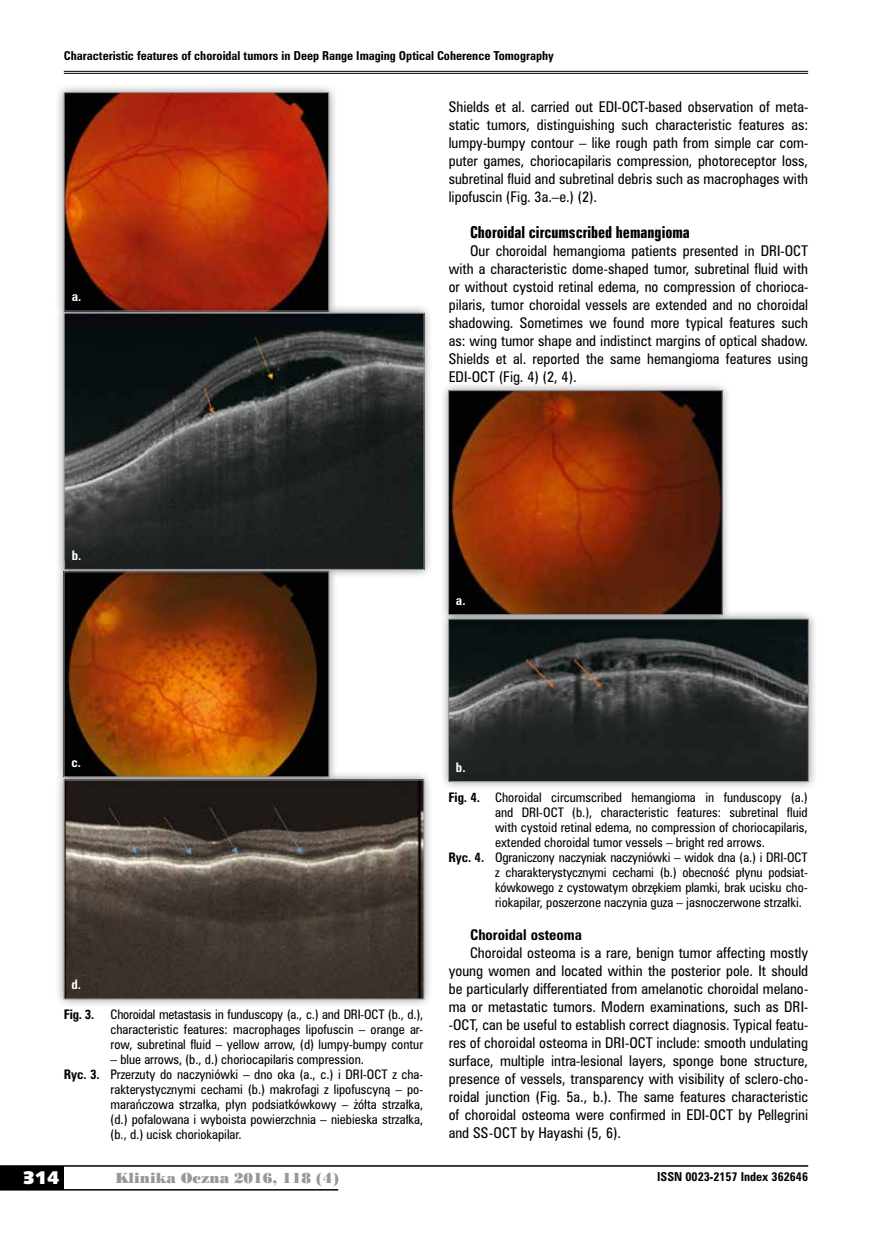
<style>
.page{position:relative;width:872px;height:1234px;background:#fff}
.page>*{position:absolute;margin:0;border:0;box-sizing:border-box;transform-origin:0 0}
.t1{font:18px "Humanst 531 U Blk PL";color:#fff}
.t2{font:15px "Zurich Bd X Cn PL";color:#000}
.t3{font:13.5px/18px "Zurich Cn PL";color:#000;text-align:justify}
.t4{font:13.5px "Poster Bodoni PL";color:#98989c}
.t5{font:700 13.5px "Zurich Cn PL";color:#000}
.t6{font:12px/15px "Zurich Cn PL";color:#000;text-align:justify}
.t7{font:700 12px "Zurich Cn PL";color:#fff}
.t8{font:700 12px "Zurich Cn PL";color:#000}
.t9{font:700 11.25px "Zurich Cn PL";color:#000}
.s1{font-weight:700}
</style>
<div class="page">
<div style="left:0;top:1165px;width:64px;height:24px;background:#000"></div>
<hr style="left:0;top:1164px;width:808px;height:2px;background:#000">
<hr style="left:0;top:1188px;width:338px;height:2px;background:#000">
<hr style="left:64px;top:71px;width:744px;height:1px;background:#000">
<hr style="left:64px;top:73px;width:744px;height:1px;background:#000">
<div style="left:55px;top:562px;width:283px;height:223px;background:#000;opacity:.45"></div>
<img style="left:66px;top:578px;width:261px;height:192px">
<div style="left:55px;top:770px;width:378px;height:238px;background:#000;opacity:.45"></div>
<img style="left:66px;top:781px;width:356px;height:215px">
<div style="left:64px;top:779px;width:360px;height:219px;border:1px solid #98989c"></div>
<div style="left:55px;top:83px;width:283px;height:237px;background:#000;opacity:.45"></div>
<img style="left:66px;top:94px;width:261px;height:210px">
<div style="left:64px;top:92px;width:265px;height:219px;border:1px solid #98989c"></div>
<div style="left:55px;top:304px;width:378px;height:274px;background:#000;opacity:.45"></div>
<img style="left:66px;top:315px;width:356px;height:252px">
<div style="left:64px;top:313px;width:360px;height:256px;border:1px solid #98989c"></div>
<div style="left:439px;top:381px;width:292px;height:243px;background:#000;opacity:.45"></div>
<img style="left:450px;top:392px;width:270px;height:217px">
<div style="left:448px;top:390px;width:274px;height:224px;border:1px solid #98989c"></div>
<div style="left:439px;top:609px;width:378px;height:181px;background:#000;opacity:.45"></div>
<img style="left:450px;top:620px;width:356px;height:159px">
<div style="left:448px;top:618px;width:360px;height:163px;border:1px solid #98989c"></div>
<p class="t9" style="left:64px;top:48px;width:491px">Characteristic features of choroidal tumors in Deep Range Imaging Optical Coherence Tomography</p>
<p class="t3" style="left:449px;top:97px;width:361px">Shields et al. carried out EDI-OCT-based observation of meta&shy;static tumors, distinguishing such characteristic features as: lumpy-bumpy contour – like rough path from simple car com&shy;puter games, choriocapilaris compression, photoreceptor loss, subretinal fluid and subretinal debris such as macrophages with lipofuscin (Fig. 3a.–e.) (2).</p>
<p class="t2" style="left:470px;top:222px;width:221px">Choroidal circumscribed hemangioma</p>
<p class="t3" style="left:449px;top:241px;width:361px;text-indent:21px">Our choroidal hemangioma patients presented in DRI-OCT with a characteristic dome-shaped tumor, subretinal fluid with or without cystoid retinal edema, no compression of chorioca&shy;pilaris, tumor choroidal vessels are extended and no choroidal shadowing. Sometimes we found more typical features such as: wing tumor shape and indistinct margins of optical shadow.<br>Shields et al. reported the same hemangioma features using EDI-OCT (Fig. 4) (2, 4).</p>
<p class="t7" style="left:72px;top:288px;width:11px">a.</p>
<p class="t7" style="left:72px;top:547px;width:11px">b.</p>
<p class="t7" style="left:456px;top:592px;width:11px">a.</p>
<p class="t7" style="left:71px;top:754px;width:11px">c.</p>
<p class="t7" style="left:71px;top:976px;width:11px">d.</p>
<p class="t8" style="left:64px;top:1006px;width:32px">Fig. 3.</p>
<p class="t6" style="left:111px;top:1006px;width:314px">Choroidal metastasis in funduscopy (a., c.) and DRI-OCT (b., d.), characteristic features: macrophages lipofuscin – orange ar&shy;row, subretinal fluid – yellow arrow, (d) lumpy-bumpy contur</p>
<p class="t6" style="left:111px;top:1051px;width:255px">– blue arrows, (b., d.) choriocapilaris compression.</p>
<p class="t6" style="left:64px;top:1066px;width:361px"><span class="s1">Ryc. 3.</span> Przerzuty do naczyniówki – dno oka (a., c.) i DRI-OCT z cha-</p>
<p class="t6" style="left:111px;top:1081px;width:314px">rakterystycznymi cechami (b.) makrofagi z lipofuscyną – po-</p>
<p class="t6" style="left:111px;top:1096px;width:314px">marańczowa strzałka, płyn podsiatkówkowy – żółta strzałka,</p>
<p class="t6" style="left:111px;top:1111px;width:314px">(d.) pofalowana i wyboista powierzchnia – niebieska strzałka,</p>
<p class="t6" style="left:111px;top:1126px;width:133px">(b., d.) ucisk choriokapilar.</p>
<p class="t7" style="left:456px;top:759px;width:11px">b.</p>
<p class="t6" style="left:448px;top:789px;width:361px"><span class="s1">Fig. 4.</span> Choroidal circumscribed hemangioma in funduscopy (a.)</p>
<p class="t6" style="left:495px;top:804px;width:314px">and DRI-OCT (b.), characteristic features: subretinal fluid</p>
<p class="t6" style="left:495px;top:819px;width:314px">with cystoid retinal edema, no compression of choriocapilaris,</p>
<p class="t6" style="left:495px;top:834px;width:271px">extended choroidal tumor vessels – bright red arrows.</p>
<p class="t6" style="left:448px;top:849px;width:361px"><span class="s1">Ryc. 4.</span> Ograniczony naczyniak naczyniówki – widok dna (a.) i DRI-OCT</p>
<p class="t6" style="left:495px;top:864px;width:314px">z charakterystycznymi cechami (b.) obecność płynu podsiat-</p>
<p class="t6" style="left:495px;top:879px;width:314px">kówkowego z cystowatym obrzękiem plamki, brak ucisku cho-</p>
<p class="t6" style="left:495px;top:894px;width:308px">riokapilar, poszerzone naczynia guza – jasnoczerwone strzałki.</p>
<p class="t5" style="left:470px;top:925px;width:113px">Choroidal osteoma</p>
<p class="t3" style="left:449px;top:943px;width:361px;text-indent:21px">Choroidal osteoma is a rare, benign tumor affecting mostly young women and located within the posterior pole. It should be particularly differentiated from amelanotic choroidal melano&shy;ma or metastatic tumors. Modern examinations, such as DRI--OCT, can be useful to establish correct diagnosis. Typical featu&shy;res of choroidal osteoma in DRI-OCT include: smooth undulating surface, multiple intra-lesional layers, sponge bone structure, presence of vessels, transparency with visibility of sclero-cho&shy;roidal junction (Fig. 5a., b.). The same features characteristic of choroidal osteoma were confirmed in EDI-OCT by Pellegrini and SS-OCT by Hayashi (5, 6).</p>
<h1 class="t1" style="left:23px;top:1165px;width:38px">314</h1>
<p class="t4" style="left:115px;top:1168px;width:225px">Klinika Oczna 2016, 118 (4)</p>
<p class="t9" style="left:657px;top:1168px;width:152px">ISSN 0023-2157 Index 362646</p>
</div>
